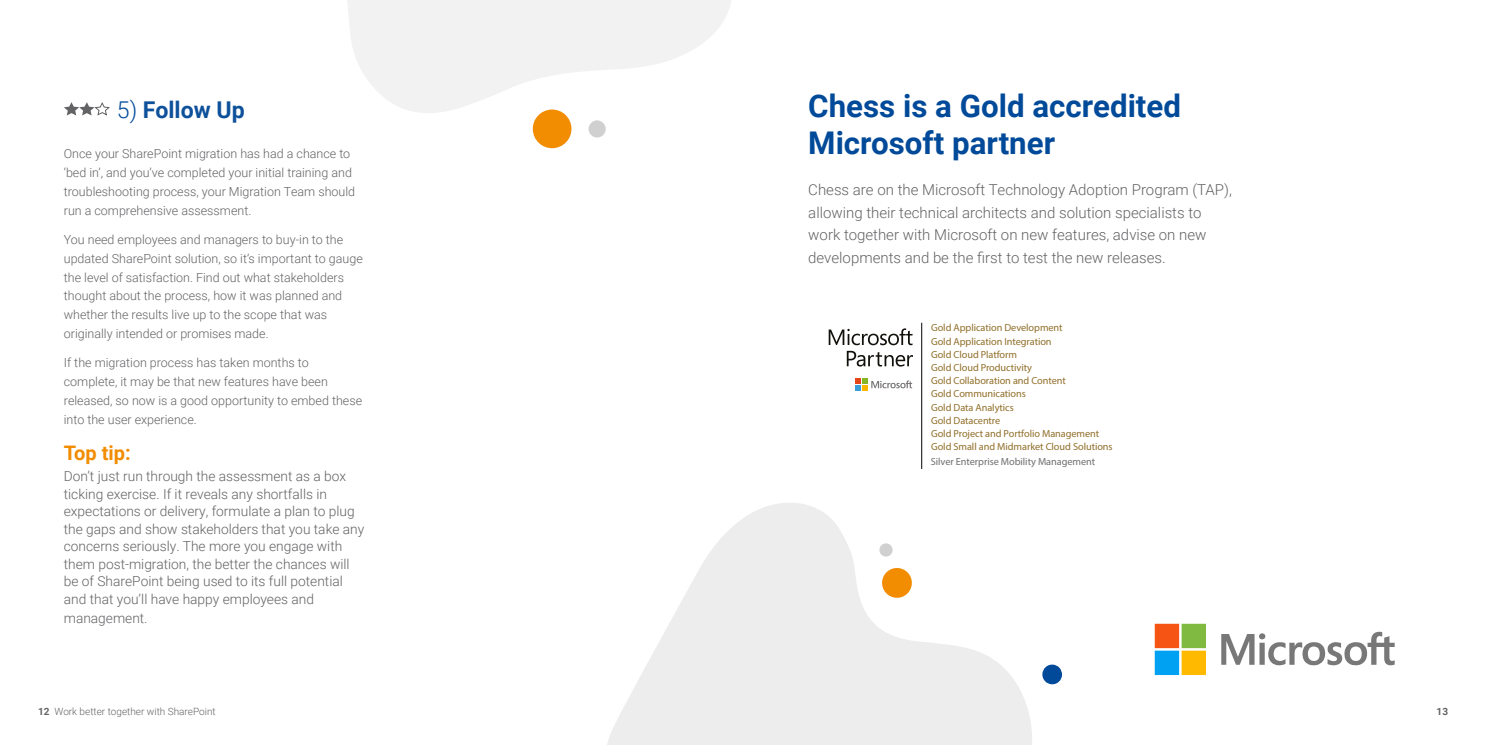
<style>
.page{position:relative;width:1489px;height:745px;background:#fff}
.page>*{position:absolute;margin:0;border:0;box-sizing:border-box;transform-origin:0 0}
.t1{font:700 31.25px/37.5px "Roboto";color:#004a99}
.t2{font:700 23.12px "Roboto";color:#0e519b}
.t3{font:700 20px "Roboto";color:#f28c00}
.deck{font:300 15px/22.5px "Roboto";color:#636366}
.t4{font:300 13.75px/17.5px "Roboto";color:#636366}
.t5{font:300 12.5px/18.8px "Roboto";color:#636366}
.t6{font:10.25px/13.2px "Myriad Pro";letter-spacing:-.005em;color:#916f2a}
.t7{font:10.25px "Myriad Pro";letter-spacing:-.005em;color:#6e6f70}
.t8{font:300 10px "Roboto";color:#636366}
.t9{font:700 10px "Roboto";color:#636366}
.s1{font-weight:300;color:#004a99}
.s2{font-weight:700}
</style>
<div class="page">
<svg style="left:607px;top:503px;width:425px;height:241px;fill:#ededed"></svg>
<svg style="left:1042px;top:664px;width:20px;height:21px"></svg>
<svg style="left:878px;top:542px;width:15px;height:15px"></svg>
<svg style="left:880px;top:565px;width:33px;height:34px"></svg>
<svg style="left:348px;top:0;width:383px;height:117px;fill:#f2f2f2"></svg>
<div style="left:588px;top:120px;width:18px;height:17px;background:#d0d0d0;border-radius:50%"></div>
<div style="left:532px;top:109px;width:39px;height:39px;background:#f28c00;border-radius:50%"></div>
<svg style="left:828px;top:328px;width:84px;height:38px"></svg>
<svg style="left:855px;top:378px;width:57px;height:12px"></svg>
<hr style="left:921px;top:322px;width:1px;height:146px;background:#040603">
<svg style="left:1221px;top:631px;width:173px;height:34px"></svg>
<svg style="left:1154px;top:623px;width:51px;height:51px;background:#a9a566"></svg>
<svg style="left:64px;top:102px;width:46px;height:14px"></svg>
<p class="t2" style="left:117px;top:94px;width:129px"><span class="s1">5)</span> Follow Up</p>
<p class="t5" style="left:64px;top:144px;width:293px">Once your SharePoint migration has had a chance to ‘bed in’, and you’ve completed your initial training and troubleshooting process, your Migration Team should run a comprehensive assessment.</p>
<p class="t5" style="left:64px;top:229px;width:300px">You need employees and managers to buy-in to the updated SharePoint solution, so it’s important to gauge the level of satisfaction. Find out what stakeholders thought about the process, how it was planned and whether the results live up to the scope that was originally intended or promises made.</p>
<p class="t5" style="left:64px;top:353px;width:300px">If the migration process has taken months to complete, it may be that new features have been released, so now is a good opportunity to embed these into the user experience.</p>
<p class="t3" style="left:64px;top:438px;width:68px">Top tip:</p>
<p class="t4" style="left:64px;top:466px;width:302px">Don’t just run through the assessment as a box ticking exercise. If it reveals any shortfalls in expectations or delivery, formulate a plan to plug the gaps and show stakeholders that you take any concerns seriously. The more you engage with them post-migration, the better the chances will be of SharePoint being used to its full potential and that you’ll have happy employees and</p>
<p class="t4" style="left:64px;top:608px;width:85px">management.</p>
<p class="t1" style="left:808px;top:86px;width:374px">Chess is a Gold accredited<br>Microsoft partner</p>
<p class="deck" style="left:808px;top:178px;width:425px">Chess are on the Microsoft Technology Adoption Program (TAP), allowing their technical architects and solution specialists to work together with Microsoft on new features, advise on new developments and be the first to test the new releases.</p>
<p class="t6" style="left:931px;top:321px;width:183px">Gold Application Development<br>Gold Application Integration<br>Gold Cloud Platform<br>Gold Cloud Productivity<br>Gold Collaboration and Content<br>Gold Communications<br>Gold Data Analytics<br>Gold Datacentre<br>Gold Project and Portfolio Management<br>Gold Small and Midmarket Cloud Solutions</p>
<p class="t7" style="left:930px;top:454px;width:166px">Silver Enterprise Mobility Management</p>
<p class="t8" style="left:38px;top:703px;width:179px"><span class="s2">12</span> Work better together with SharePoint</p>
<p class="t9" style="left:1436px;top:703px;width:13px">13</p>
</div>
